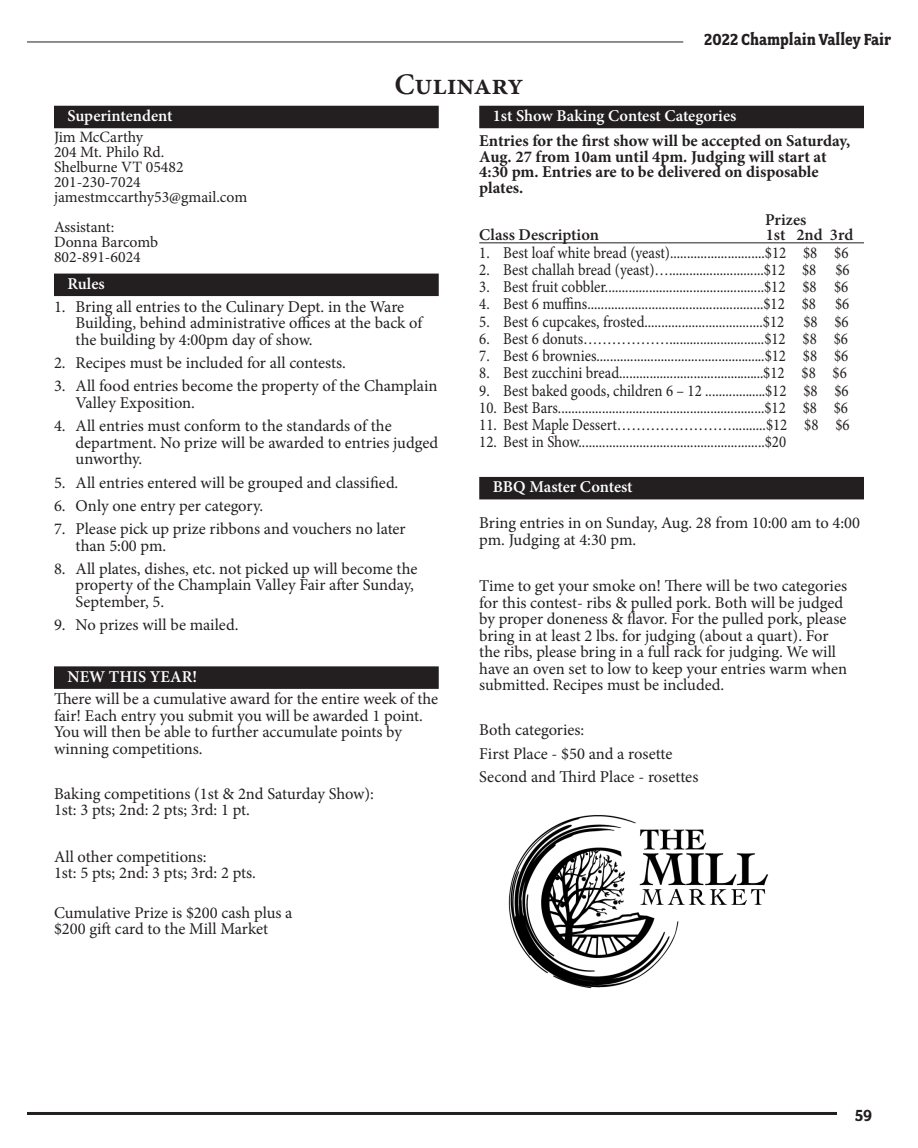
<style>
.page{position:relative;width:918px;height:1148px;background:#fff}
.page>*{position:absolute;margin:0;border:0;box-sizing:border-box;transform-origin:0 0}
.Catagory_Header{font:600 30px "Minion Pro";letter-spacing:-.005em;color:#231f20}
.t1{font:700 18px "Fairplex Narrow OT";color:#231f20}
.Body_Paragraphs{font:16.5px/16.5px "Minion Pro";color:#231f20}
.Body_Paragraphs-2{font:16.5px "Minion Pro";color:#231f20;scale:.9 1}
._3_prizes_Header{font:700 16.5px/15.8px "Minion Pro";color:#231f20}
.Prize_Division_Heade{font:600 16.5px "Minion Pro";letter-spacing:-.005em;color:#fff}
._3_prizes_Header-2{font:600 16.5px "Minion Pro";color:#231f20}
.Superintendents{font:15.75px/15px "Minion Pro";color:#231f20}
</style>
<div class="page">
<hr style="left:27px;top:1112px;width:810px;height:2px;background:#231f20">
<hr style="left:27px;top:42px;width:656px;height:1px;background:#231f20">
<div style="left:54px;top:106px;width:385px;height:22px;background:#231f20"></div>
<div style="left:54px;top:273px;width:385px;height:23px;background:#231f20"></div>
<div style="left:54px;top:666px;width:385px;height:23px;background:#231f20"></div>
<div style="left:479px;top:106px;width:385px;height:22px;background:#231f20"></div>
<hr style="left:479px;top:242px;width:385px;height:1px;background:#231f20">
<div style="left:479px;top:477px;width:385px;height:22px;background:#231f20"></div>
<img style="left:508px;top:815px;width:261px;height:174px">
<p class="Catagory_Header" style="left:395px;top:64px;width:130px">Culinary</p>
<p class="t1" style="left:704px;top:29px;width:188px">2022 Champlain Valley Fair</p>
<p class="Prize_Division_Heade" style="left:68px;top:104px;width:107px">Superintendent</p>
<p class="Superintendents" style="left:54px;top:130px;width:195px">Jim McCarthy<br>204 Mt. Philo Rd.<br>Shelburne VT 05482<br>201-230-7024 jamestmccarthy53@gmail.com</p>
<p class="Superintendents" style="left:54px;top:220px;width:106px">Assistant:<br>Donna Barcomb<br>802-891-6024</p>
<p class="Prize_Division_Heade" style="left:68px;top:272px;width:39px">Rules</p>
<p class="Body_Paragraphs" style="left:76px;top:298px;width:348px;text-indent:-22px">1. Bring all entries to the Culinary Dept. in the Ware<br>Building, behind administrative offices at the back of the building by 4:00pm day of show.</p>
<p class="Body_Paragraphs" style="left:54px;top:355px;width:294px">2. Recipes must be included for all contests.</p>
<p class="Body_Paragraphs" style="left:76px;top:378px;width:363px;text-indent:-22px">3. All food entries become the property of the Champlain<br>Valley Exposition.</p>
<p class="Body_Paragraphs" style="left:76px;top:418px;width:364px;text-indent:-22px">4. All entries must conform to the standards of the department. No prize will be awarded to entries judged unworthy.</p>
<p class="Body_Paragraphs" style="left:54px;top:474px;width:346px">5. All entries entered will be grouped and classified.</p>
<p class="Body_Paragraphs" style="left:54px;top:497px;width:211px">6. Only one entry per category.</p>
<p class="Body_Paragraphs" style="left:76px;top:520px;width:332px;text-indent:-22px">7. Please pick up prize ribbons and vouchers no later than 5:00 pm.</p>
<p class="Body_Paragraphs" style="left:76px;top:560px;width:343px;text-indent:-22px">8. All plates, dishes, etc. not picked up will become the property of the Champlain Valley Fair after Sunday,<br>September, 5.</p>
<p class="Body_Paragraphs" style="left:54px;top:616px;width:186px">9. No prizes will be mailed.</p>
<p class="Prize_Division_Heade" style="left:68px;top:665px;width:131px">NEW THIS YEAR!</p>
<p class="Body_Paragraphs" style="left:54px;top:691px;width:386px">There will be a cumulative award for the entire week of the fair! Each entry you submit you will be awarded 1 point.<br>You will then be able to further accumulate points by winning competitions.</p>
<p class="Body_Paragraphs" style="left:54px;top:785px;width:322px">Baking competitions (1st &amp; 2nd Saturday Show):<br>1st: 3 pts; 2nd: 2 pts; 3rd: 1 pt.</p>
<p class="Body_Paragraphs" style="left:54px;top:848px;width:204px">All other competitions:<br>1st: 5 pts; 2nd: 3 pts; 3rd: 2 pts.</p>
<p class="Body_Paragraphs" style="left:54px;top:904px;width:240px">Cumulative Prize is $200 cash plus a $200 gift card to the Mill Market</p>
<p class="Prize_Division_Heade" style="left:493px;top:104px;width:245px">1st Show Baking Contest Categories</p>
<p class="_3_prizes_Header" style="left:479px;top:132px;width:373px">Entries for the first show will be accepted on Saturday, Aug. 27 from 10am until 4pm. Judging will start at 4:30 pm. Entries are to be delivered on disposable plates.</p>
<p class="_3_prizes_Header-2" style="left:765px;top:208px;width:43px">Prizes</p>
<p class="_3_prizes_Header-2" style="left:479px;top:224px;width:121px">Class Description</p>
<p class="_3_prizes_Header-2" style="left:766px;top:224px;width:89px">1st 2nd 3rd</p>
<p class="Body_Paragraphs-2" style="left:479px;top:241px;width:412px">1. Best loaf white bread (yeast)............................$12 $8 $6</p>
<p class="Body_Paragraphs-2" style="left:479px;top:258px;width:413px">2. Best challah bread (yeast)…............................$12 $8 $6</p>
<p class="Body_Paragraphs-2" style="left:479px;top:276px;width:412px">3. Best fruit cobbler...............................................$12 $8 $6</p>
<p class="Body_Paragraphs-2" style="left:479px;top:293px;width:413px">4. Best 6 muffins....................................................$12 $8 $6</p>
<p class="Body_Paragraphs-2" style="left:479px;top:310px;width:412px">5. Best 6 cupcakes, frosted...................................$12 $8 $6</p>
<p class="Body_Paragraphs-2" style="left:479px;top:327px;width:411px">6. Best 6 donuts………………............................$12 $8 $6</p>
<p class="Body_Paragraphs-2" style="left:479px;top:345px;width:412px">7. Best 6 brownies..................................................$12 $8 $6</p>
<p class="Body_Paragraphs-2" style="left:479px;top:362px;width:410px">8. Best zucchini bread...........................................$12 $8 $6</p>
<p class="Body_Paragraphs-2" style="left:479px;top:379px;width:412px">9. Best baked goods, children 6 – 12 ..................$12 $8 $6</p>
<p class="Body_Paragraphs-2" style="left:479px;top:396px;width:411px">10. Best Bars.............................................................$12 $8 $6</p>
<p class="Body_Paragraphs-2" style="left:479px;top:414px;width:413px">11. Best Maple Dessert……………………..........$12 $8 $6</p>
<p class="Body_Paragraphs-2" style="left:479px;top:431px;width:343px">12. Best in Show.......................................................$20</p>
<p class="Prize_Division_Heade" style="left:493px;top:475px;width:141px">BBQ Master Contest</p>
<p class="Body_Paragraphs" style="left:479px;top:515px;width:382px">Bring entries in on Sunday, Aug. 28 from 10:00 am to 4:00 pm. Judging at 4:30 pm.</p>
<p class="Body_Paragraphs" style="left:479px;top:578px;width:370px">Time to get your smoke on! There will be two categories for this contest- ribs &amp; pulled pork. Both will be judged by proper doneness &amp; flavor. For the pulled pork, please bring in at least 2 lbs. for judging (about a quart). For the ribs, please bring in a full rack for judging. We will have an oven set to low to keep your entries warm when submitted. Recipes must be included.</p>
<p class="Body_Paragraphs" style="left:479px;top:721px;width:107px">Both categories:</p>
<p class="Body_Paragraphs" style="left:479px;top:745px;width:195px">First Place - $50 and a rosette</p>
<p class="Body_Paragraphs" style="left:479px;top:768px;width:221px">Second and Third Place - rosettes</p>
<p class="t1" style="left:855px;top:1104px;width:19px">59</p>
</div>
